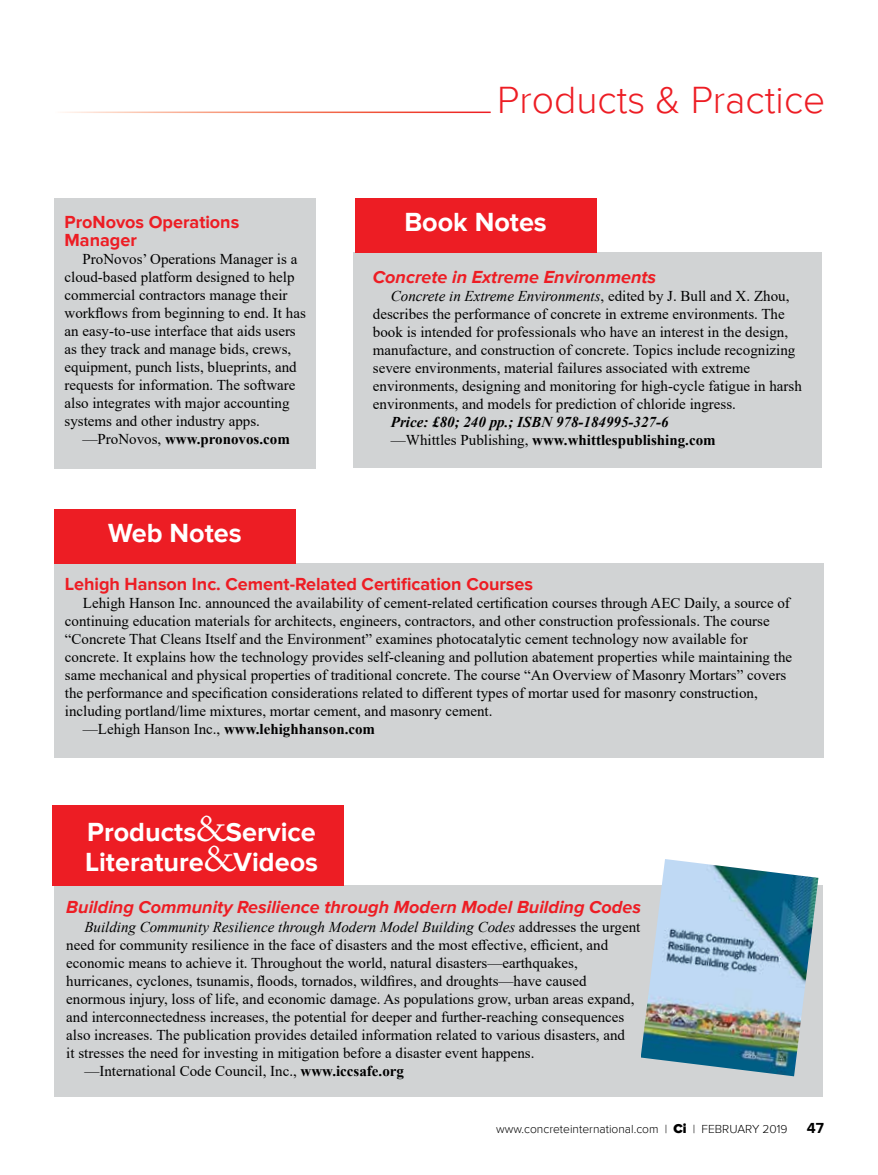
<style>
.page{position:relative;width:878px;height:1175px;background:#fff}
.page>*{position:absolute;margin:0;border:0;box-sizing:border-box;transform-origin:0 0}
.t1{font:300 39px "Proxima Nova";color:#ed1d24}
.t2{font:700 27px/30px "Proxima Nova";color:#fff}
.t3{font:italic 700 18px "Proxima Nova";color:#ed1d24}
.t4{font:700 18px/18px "Proxima Nova";color:#ed1d24}
.t5{font:15px/18px "Times New Roman";color:#000}
.t6{font:italic 700 15px/18px "Times New Roman";color:#000}
.t7{font:italic 15px "Times New Roman";color:#000}
.t8{font:700 15px "Times New Roman";color:#000}
.t9{font:700 15px "Proxima Nova";color:#000}
.t10{font:300 12px "Proxima Nova";color:#000}
.s1{font-weight:400}
.s2{font-style:italic}
.s3{font-weight:400;font-style:normal}
.s4{font-style:normal}
.s5{font-family:"Adobe Caslon Pro";font-weight:400;font-size:36px}
.s6{font-weight:700}
.s7{font-weight:900;font-size:13.5px}
</style>
<div class="page">
<div style="left:353px;top:253px;width:469px;height:215px;background:#d1d3d4"></div>
<div style="left:54px;top:563px;width:769px;height:194px;background:#d1d3d4"></div>
<div style="left:54px;top:509px;width:242px;height:54px;background:#ed1d24"></div>
<div style="left:354px;top:198px;width:242px;height:54px;background:#ed1d24"></div>
<div style="left:54px;top:885px;width:768px;height:212px;background:#d1d3d4"></div>
<div style="left:53px;top:805px;width:291px;height:80px;background:#ed1d24"></div>
<div style="left:54px;top:198px;width:261px;height:270px;background:#d1d3d4"></div>
<img style="left:641px;top:859px;width:177px;height:217px">
<p class="t4" style="left:64px;top:214px;width:176px">ProNovos Operations<br>Manager</p>
<p class="t5" style="left:64px;top:250px;width:243px;text-indent:18px">ProNovos’ Operations Manager is a cloud-based platform designed to help commercial contractors manage their workflows from beginning to end. It has an easy-to-use interface that aids users as they track and manage bids, crews, equipment, punch lists, blueprints, and requests for information. The software also integrates with major accounting systems and other industry apps.</p>
<p class="t8" style="left:82px;top:428px;width:209px"><span class="s1">––ProNovos,</span> www.pronovos.com</p>
<h2 class="t2" style="left:108px;top:519px;width:135px">Web Notes</h2>
<h1 class="t1" style="left:497px;top:78px;width:329px">Products &amp; Practice</h1>
<h2 class="t2" style="left:404px;top:208px;width:144px">Book Notes</h2>
<p class="t3" style="left:373px;top:267px;width:285px">Concrete in Extreme Environments</p>
<p class="t5" style="left:373px;top:286px;width:430px;text-indent:18px"><span class="s2">Concrete in Extreme Environments</span>, edited by J. Bull and X. Zhou, describes the performance of concrete in extreme environments. The book is intended for professionals who have an interest in the design, manufacture, and construction of concrete. Topics include recognizing severe environments, material failures associated with extreme environments, designing and monitoring for high-cycle fatigue in harsh environments, and models for prediction of chloride ingress.</p>
<p class="t6" style="left:391px;top:412px;width:326px">Price: £80; 240 pp.; ISBN 978-184995-327-6 <span class="s3">—Whittles Publishing,</span> <span class="s4">www.whittlespublishing.com</span></p>
<p class="t4" style="left:65px;top:575px;width:469px">Lehigh Hanson Inc. Cement-Related Certification Courses</p>
<p class="t5" style="left:83px;top:593px;width:708px">Lehigh Hanson Inc. announced the availability of cement-related certification courses through AEC Daily, a source of</p>
<p class="t5" style="left:65px;top:611px;width:706px">continuing education materials for architects, engineers, contractors, and other construction professionals. The course</p>
<p class="t5" style="left:65px;top:629px;width:684px">“Concrete That Cleans Itself and the Environment” examines photocatalytic cement technology now available for</p>
<p class="t5" style="left:65px;top:647px;width:728px">concrete. It explains how the technology provides self-cleaning and pollution abatement properties while maintaining the</p>
<p class="t5" style="left:65px;top:665px;width:723px">same mechanical and physical properties of traditional concrete. The course “An Overview of Masonry Mortars” covers</p>
<p class="t5" style="left:65px;top:683px;width:694px">the performance and specification considerations related to different types of mortar used for masonry construction,</p>
<p class="t5" style="left:65px;top:701px;width:429px">including portland/lime mixtures, mortar cement, and masonry cement.</p>
<p class="t8" style="left:83px;top:718px;width:294px"><span class="s1">—Lehigh Hanson Inc.,</span> www.lehighhanson.com</p>
<h2 class="t2" style="left:85px;top:817px;width:234px">Products<span class="s5">&amp;</span>Service<br>Literature<span class="s5">&amp;</span>Videos</h2>
<p class="t3" style="left:66px;top:897px;width:576px">Building Community Resilience through Modern Model Building Codes</p>
<p class="t7" style="left:84px;top:916px;width:557px">Building Community Resilience through Modern Model Building Codes <span class="s4">addresses the urgent</span></p>
<p class="t5" style="left:66px;top:935px;width:543px">need for community resilience in the face of disasters and the most effective, efficient, and</p>
<p class="t5" style="left:66px;top:953px;width:513px">economic means to achieve it. Throughout the world, natural disasters—earthquakes,</p>
<p class="t5" style="left:66px;top:971px;width:521px">hurricanes, cyclones, tsunamis, floods, tornados, wildfires, and droughts—have caused</p>
<p class="t5" style="left:66px;top:989px;width:569px">enormous injury, loss of life, and economic damage. As populations grow, urban areas expand,</p>
<p class="t5" style="left:66px;top:1007px;width:559px">and interconnectedness increases, the potential for deeper and further-reaching consequences</p>
<p class="t5" style="left:66px;top:1025px;width:560px">also increases. The publication provides detailed information related to various disasters, and</p>
<p class="t5" style="left:66px;top:1043px;width:469px">it stresses the need for investing in mitigation before a disaster event happens.</p>
<p class="t5" style="left:84px;top:1061px;width:321px">—International Code Council, Inc., <span class="s6">www.iccsafe.org</span></p>
<p class="t10" style="left:496px;top:1121px;width:293px">www.concreteinternational.com | <span class="s7">Ci</span> | FEBRUARY 2019</p>
<p class="t9" style="left:806px;top:1119px;width:19px">47</p>
</div>
